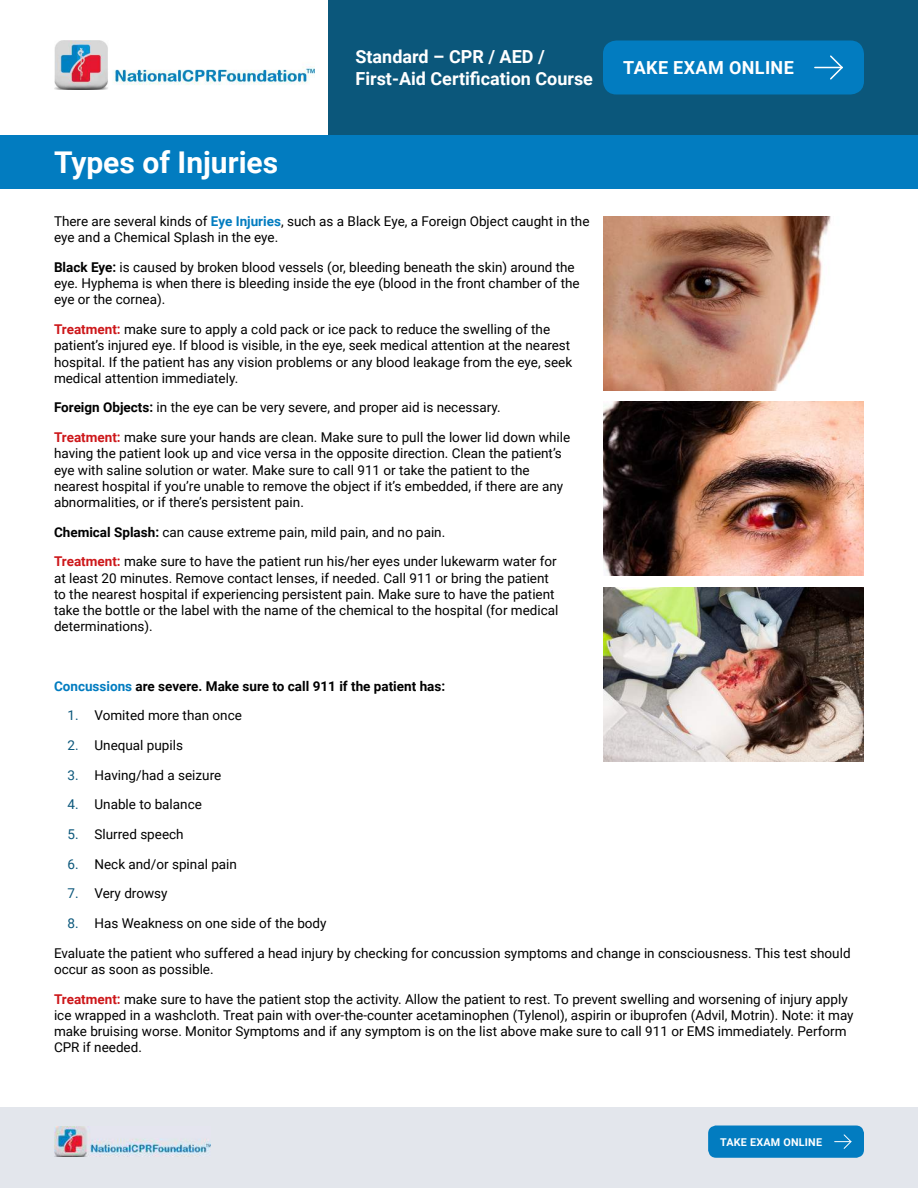
<style>
.page{position:relative;width:918px;height:1188px;background:#fff}
.page>*{position:absolute;margin:0;border:0;box-sizing:border-box;transform-origin:0 0}
.t1{font:700 30px "Roboto";color:#fff}
.t2{font:700 18px/21.6px "Roboto";color:#fff}
.t3{font:700 18px "Roboto";letter-spacing:.02em;color:#fff}
.t4{font:13.5px/16.2px "Roboto";color:#000}
.t5{font:700 13.5px "Roboto";color:#000}
.t6{font:700 10.8px "Roboto";letter-spacing:.02em;color:#fff}
.s1{font-weight:700;color:#027cc0}
.s2{font-weight:700}
.s3{font-weight:700;color:#cd171a}
.s4{color:#027cc0}
.s5{color:#0b577b}
</style>
<div class="page">
<img style="left:54px;top:41px;width:261px;height:48px">
<hr style="left:0;top:0;width:1px;height:135px;background:#0b577b">
<div style="left:328px;top:0;width:590px;height:135px;background:#0b577b"></div>
<div style="left:0;top:1107px;width:918px;height:81px;background:#e3e6ec"></div>
<div style="left:0;top:135px;width:918px;height:54px;background:#027cc0"></div>
<img style="left:54px;top:1127px;width:157px;height:29px">
<div style="left:603px;top:40px;width:261px;height:54px;background:#027cc0;border-radius:14px"></div>
<svg style="left:815px;top:55px;width:28px;height:25px"></svg>
<div style="left:708px;top:1126px;width:156px;height:32px;background:#027cc0;border-radius:8px"></div>
<svg style="left:835px;top:1134px;width:17px;height:15px"></svg>
<img style="left:603px;top:216px;width:228px;height:174px">
<img style="left:603px;top:402px;width:261px;height:174px">
<img style="left:603px;top:588px;width:261px;height:174px">
<h1 class="t1" style="left:54px;top:142px;width:226px">Types of Injuries</h1>
<h2 class="t2" style="left:356px;top:46px;width:239px">Standard – CPR / AED /<br>First-Aid Certification Course</h2>
<p class="t4" style="left:54px;top:213px;width:537px">There are several kinds of <span class="s1">Eye Injuries</span>, such as a Black Eye, a Foreign Object caught in the eye and a Chemical Splash in the eye.</p>
<p class="t4" style="left:54px;top:259px;width:527px"><span class="s2">Black Eye:</span> is caused by broken blood vessels (or, bleeding beneath the skin) around the eye. Hyphema is when there is bleeding inside the eye (blood in the front chamber of the eye or the cornea).</p>
<p class="t4" style="left:54px;top:321px;width:520px"><span class="s3">Treatment:</span> make sure to apply a cold pack or ice pack to reduce the swelling of the patient’s injured eye. If blood is visible, in the eye, seek medical attention at the nearest hospital. If the patient has any vision problems or any blood leakage from the eye, seek medical attention immediately.</p>
<p class="t4" style="left:54px;top:392px;width:518px;line-height:29.7px"><span class="s2">Foreign Objects:</span> in the eye can be very severe, and proper aid is necessary.<br><span class="s3">Treatment:</span> make sure your hands are clean. Make sure to pull the lower lid down while</p>
<p class="t4" style="left:54px;top:445px;width:511px">having the patient look up and vice versa in the opposite direction. Clean the patient’s eye with saline solution or water. Make sure to call 911 or take the patient to the nearest hospital if you’re unable to remove the object if it’s embedded, if there are any abnormalities, or if there’s persistent pain.</p>
<p class="t4" style="left:54px;top:523px;width:393px"><span class="s2">Chemical Splash:</span> can cause extreme pain, mild pain, and no pain.</p>
<p class="t4" style="left:54px;top:553px;width:506px"><span class="s3">Treatment:</span> make sure to have the patient run his/her eyes under lukewarm water for at least 20 minutes. Remove contact lenses, if needed. Call 911 or bring the patient to the nearest hospital if experiencing persistent pain. Make sure to have the patient take the bottle or the label with the name of the chemical to the hospital (for medical determinations).</p>
<h2 class="t3" style="left:623px;top:55px;width:172px">TAKE EXAM ONLINE</h2>
<p class="t5" style="left:54px;top:676px;width:393px"><span class="s4">Concussions</span> are severe. Make sure to call 911 if the patient has:</p>
<p class="t4" style="left:68px;top:707px;width:176px"><span class="s5">1.</span> Vomited more than once</p>
<p class="t4" style="left:68px;top:737px;width:117px"><span class="s5">2.</span> Unequal pupils</p>
<p class="t4" style="left:68px;top:766px;width:155px"><span class="s5">3.</span> Having/had a seizure</p>
<p class="t4" style="left:68px;top:796px;width:136px"><span class="s5">4.</span> Unable to balance</p>
<p class="t4" style="left:68px;top:826px;width:118px"><span class="s5">5.</span> Slurred speech</p>
<p class="t4" style="left:68px;top:855px;width:171px"><span class="s5">6.</span> Neck and/or spinal pain</p>
<p class="t4" style="left:68px;top:885px;width:102px"><span class="s5">7.</span> Very drowsy</p>
<p class="t4" style="left:68px;top:915px;width:261px"><span class="s5">8.</span> Has Weakness on one side of the body</p>
<p class="t4" style="left:54px;top:944px;width:798px">Evaluate the patient who suffered a head injury by checking for concussion symptoms and change in consciousness. This test should occur as soon as possible.</p>
<p class="t4" style="left:54px;top:990px;width:801px"><span class="s3">Treatment:</span> make sure to have the patient stop the activity. Allow the patient to rest. To prevent swelling and worsening of injury apply ice wrapped in a washcloth. Treat pain with over-the-counter acetaminophen (Tylenol), aspirin or ibuprofen (Advil, Motrin). Note: it may make bruising worse. Monitor Symptoms and if any symptom is on the list above make sure to call 911 or EMS immediately. Perform CPR if needed.</p>
<p class="t6" style="left:720px;top:1134px;width:103px">TAKE EXAM ONLINE</p>
</div>
